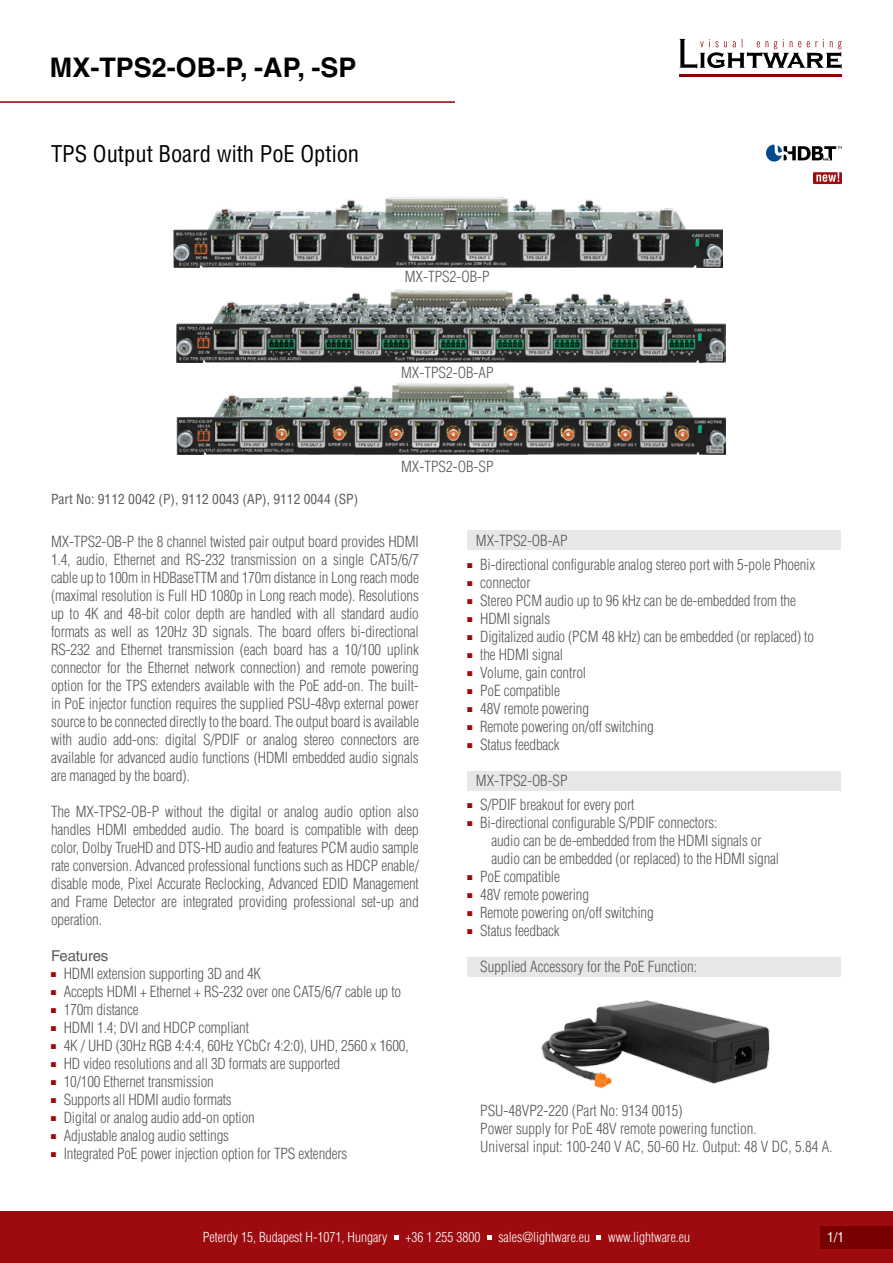
<style>
.page{position:relative;width:893px;height:1263px;background:#fff}
.page>*{position:absolute;margin:0;border:0;box-sizing:border-box;transform-origin:0 0}
.t1{font:700 27px "Helvetica LT Std";color:#000}
.t2{font:condensed 22.5px "Helvetica LT Std";color:#000}
.t3{font:300 condensed 15px/18px "Helvetica LT Std";letter-spacing:-.01em;color:#58595b;text-align:justify}
.t4{font:15px "Helvetica LT Std";letter-spacing:-.01em;color:#58595b}
.t5{font:300 condensed 13.5px "Helvetica LT Std";color:#fff}
.t6{font:condensed 13.5px "Helvetica LT Std";color:#58595b}
.t7{font:condensed 13.5px "Helvetica LT Std";color:#fff}
.s1{font-family:"Arial Narrow";font-weight:400;font-stretch:normal;font-size:10.5px;color:#9e0b0f}
</style>
<div class="page">
<hr style="left:0;top:101px;width:455px;height:2px;background:#910005">
<div style="left:0;top:1212px;width:893px;height:51px;background:#9e0b0f"></div>
<svg style="left:679px;top:39px;width:163px;height:30px"></svg>
<hr style="left:679px;top:74px;width:163px;height:3px;background:#910005">
<svg style="left:395px;top:1235px;width:4px;height:4px"></svg>
<svg style="left:487px;top:1235px;width:4px;height:4px"></svg>
<svg style="left:596px;top:1235px;width:5px;height:4px"></svg>
<div style="left:821px;top:1226px;width:72px;height:23px;background:#790000"></div>
<div style="left:467px;top:771px;width:374px;height:20px;background:#e6e7e8"></div>
<div style="left:467px;top:957px;width:374px;height:20px;background:#e6e7e8"></div>
<div style="left:467px;top:530px;width:374px;height:19px;background:#e6e7e8"></div>
<svg style="left:813px;top:172px;width:29px;height:12px"></svg>
<svg style="left:766px;top:145px;width:76px;height:17px"></svg>
<img style="left:177px;top:289px;width:549px;height:74px">
<img style="left:173px;top:196px;width:549px;height:72px">
<img style="left:177px;top:383px;width:549px;height:72px">
<img style="left:541px;top:1000px;width:229px;height:88px">
<h1 class="t1" style="left:50px;top:51px;width:308px">MX-TPS2-OB-P, -AP, -SP</h1>
<h2 class="t2" style="left:51px;top:140px;width:310px">TPS Output Board with PoE Option</h2>
<p class="t3" style="left:405px;top:268px;width:86px">MX-TPS2-OB-P</p>
<p class="t3" style="left:401px;top:363px;width:94px">MX-TPS2-OB-AP</p>
<p class="t3" style="left:401px;top:458px;width:94px">MX-TPS2-OB-SP</p>
<p class="t6" style="left:51px;top:491px;width:309px">Part No: 9112 0042 (P), 9112 0043 (AP), 9112 0044 (SP)</p>
<p class="t3" style="left:51px;top:533px;width:369px">MX‑TPS2‑OB‑P the 8 channel twisted pair output board provides HDMI 1.4, audio, Ethernet and RS‑232 transmission on a single CAT5/6/7 cable up to 100m in HDBaseTTM and 170m distance in Long reach mode (maximal resolution is Full HD 1080p in Long reach mode). Resolutions up to 4K and 48‑bit color depth are handled with all standard audio formats as well as 120Hz 3D signals. The board offers bi‑directional RS‑232 and Ethernet transmission (each board has a 10/100 uplink connector for the Ethernet network connection) and remote powering option for the TPS extenders available with the PoE add‑on. The built&shy;in PoE injector function requires the supplied PSU-48vp external power source to be connected directly to the board. The output board is available with audio add‑ons: digital S/PDIF or analog stereo connectors are available for advanced audio functions (HDMI embedded audio signals are managed by the board).</p>
<p class="t3" style="left:51px;top:803px;width:369px">The MX‑TPS2‑OB‑P without the digital or analog audio option also handles HDMI embedded audio. The board is compatible with deep color, Dolby TrueHD and DTS‑HD audio and features PCM audio sample rate conversion. Advanced professional functions such as HDCP enable/ disable mode, Pixel Accurate Reclocking, Advanced EDID Management and Frame Detector are integrated providing professional set-up and operation.</p>
<p class="t4" style="left:51px;top:947px;width:59px">Features</p>
<p class="t3" style="left:51px;top:965px;width:212px"><span class="s1">■</span> HDMI extension supporting 3D and 4K</p>
<p class="t3" style="left:51px;top:983px;width:352px"><span class="s1">■</span> Accepts HDMI + Ethernet + RS-232 over one CAT5/6/7 cable up to</p>
<p class="t3" style="left:51px;top:1001px;width:89px"><span class="s1">■</span> 170m distance</p>
<p class="t3" style="left:51px;top:1019px;width:200px"><span class="s1">■</span> HDMI 1.4; DVI and HDCP compliant</p>
<p class="t3" style="left:51px;top:1037px;width:359px"><span class="s1">■</span> 4K / UHD (30Hz RGB 4:4:4, 60Hz YCbCr 4:2:0), UHD, 2560 x 1600,</p>
<p class="t3" style="left:51px;top:1055px;width:291px"><span class="s1">■</span> HD video resolutions and all 3D formats are supported</p>
<p class="t3" style="left:51px;top:1073px;width:164px"><span class="s1">■</span> 10/100 Ethernet transmission</p>
<p class="t3" style="left:51px;top:1091px;width:182px"><span class="s1">■</span> Supports all HDMI audio formats</p>
<p class="t3" style="left:51px;top:1109px;width:205px"><span class="s1">■</span> Digital or analog audio add-on option</p>
<p class="t3" style="left:51px;top:1127px;width:180px"><span class="s1">■</span> Adjustable analog audio settings</p>
<p class="t3" style="left:51px;top:1145px;width:298px"><span class="s1">■</span> Integrated PoE power injection option for TPS extenders</p>
<p class="t3" style="left:476px;top:531px;width:93px">MX-TPS2-OB-AP</p>
<p class="t3" style="left:467px;top:555px;width:349px"><span class="s1">■</span> Bi-directional configurable analog stereo port with 5-pole Phoenix</p>
<p class="t3" style="left:467px;top:573px;width:65px"><span class="s1">■</span> connector</p>
<p class="t3" style="left:467px;top:591px;width:330px"><span class="s1">■</span> Stereo PCM audio up to 96 kHz can be de-embedded from the</p>
<p class="t3" style="left:467px;top:609px;width:84px"><span class="s1">■</span> HDMI signals</p>
<p class="t3" style="left:467px;top:627px;width:348px"><span class="s1">■</span> Digitalized audio (PCM 48 kHz) can be embedded (or replaced) to</p>
<p class="t3" style="left:467px;top:645px;width:97px"><span class="s1">■</span> the HDMI signal</p>
<p class="t3" style="left:467px;top:663px;width:120px"><span class="s1">■</span> Volume, gain control</p>
<p class="t3" style="left:467px;top:681px;width:94px"><span class="s1">■</span> PoE compatible</p>
<p class="t3" style="left:467px;top:699px;width:123px"><span class="s1">■</span> 48V remote powering</p>
<p class="t3" style="left:467px;top:717px;width:188px"><span class="s1">■</span> Remote powering on/off switching</p>
<p class="t3" style="left:467px;top:735px;width:94px"><span class="s1">■</span> Status feedback</p>
<p class="t3" style="left:476px;top:771px;width:93px">MX-TPS2-OB-SP</p>
<p class="t3" style="left:467px;top:795px;width:168px"><span class="s1">■</span> S/PDIF breakout for every port</p>
<p class="t3" style="left:491px;top:813px;width:289px;text-align:left;text-indent:-24px"><span class="s1">■</span> Bi-directional configurable S/PDIF connectors:<br>audio can be de-embedded from the HDMI signals or audio can be embedded (or replaced) to the HDMI signal</p>
<p class="t3" style="left:467px;top:867px;width:94px"><span class="s1">■</span> PoE compatible</p>
<p class="t3" style="left:467px;top:885px;width:123px"><span class="s1">■</span> 48V remote powering</p>
<p class="t3" style="left:467px;top:903px;width:188px"><span class="s1">■</span> Remote powering on/off switching</p>
<p class="t3" style="left:467px;top:921px;width:94px"><span class="s1">■</span> Status feedback</p>
<p class="t3" style="left:480px;top:957px;width:218px">Supplied Accessory for the PoE Function:</p>
<p class="t3" style="left:480px;top:1101px;width:354px;text-align:left">PSU-48VP2-220 (Part No: 9134 0015)<br>Power supply for PoE 48V remote powering function.<br>Universal input: 100-240 V AC, 50-60 Hz. Output: 48 V DC, 5.84 A.</p>
<p class="t5" style="left:203px;top:1229px;width:186px">Peterdy 15, Budapest H-1071, Hungary</p>
<p class="t5" style="left:405px;top:1229px;width:76px">+36 1 255 3800</p>
<p class="t5" style="left:498px;top:1229px;width:93px">sales@lightware.eu</p>
<p class="t5" style="left:608px;top:1229px;width:83px">www.lightware.eu</p>
<p class="t7" style="left:827px;top:1229px;width:19px">1/1</p>
</div>
